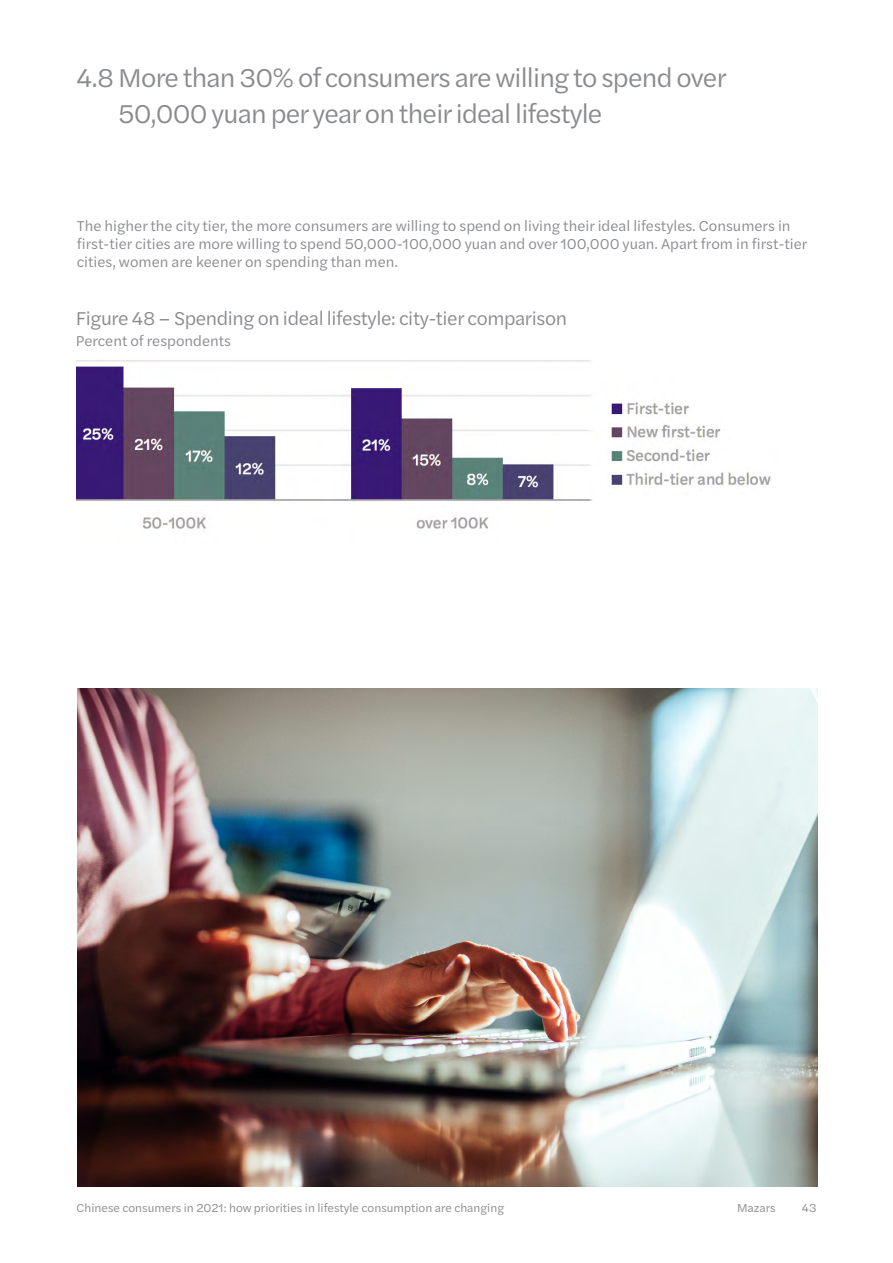
<style>
.page{position:relative;width:893px;height:1263px;background:#fff}
.page>*{position:absolute;margin:0;border:0;box-sizing:border-box;transform-origin:0 0}
.t1{font:27px/36px "Halyard Text";letter-spacing:-.03em;color:#8a8b8f}
.t2{font:19.5px "Halyard Text";letter-spacing:-.02em;color:#8a8b8f}
.t3{font:15px/18px "Halyard Text";color:#8a8b8f}
.t4{font:12px "Halyard Text";color:#8a8b8f}
</style>
<div class="page">
<img style="left:77px;top:360px;width:694px;height:169px">
<img style="left:78px;top:689px;width:740px;height:497px">
<h1 class="t1" style="left:118px;top:59px;width:610px;text-indent:-42px">4.8 More than 30% of consumers are willing to spend over<br>50,000 yuan per year on their ideal lifestyle</h1>
<p class="t3" style="left:77px;top:216px;width:732px">The higher the city tier, the more consumers are willing to spend on living their ideal lifestyles. Consumers in first-tier cities are more willing to spend 50,000-100,000 yuan and over 100,000 yuan. Apart from in first-tier cities, women are keener on spending than men.</p>
<h2 class="t2" style="left:76px;top:305px;width:493px">Figure 48 – Spending on ideal lifestyle: city-tier comparison</h2>
<p class="t3" style="left:76px;top:332px;width:157px">Percent of respondents</p>
<p class="t4" style="left:77px;top:1199px;width:429px">Chinese consumers in 2021: how priorities in lifestyle consumption are changing</p>
<p class="t4" style="left:737px;top:1199px;width:40px">Mazars</p>
<p class="t4" style="left:802px;top:1199px;width:16px">43</p>
</div>
